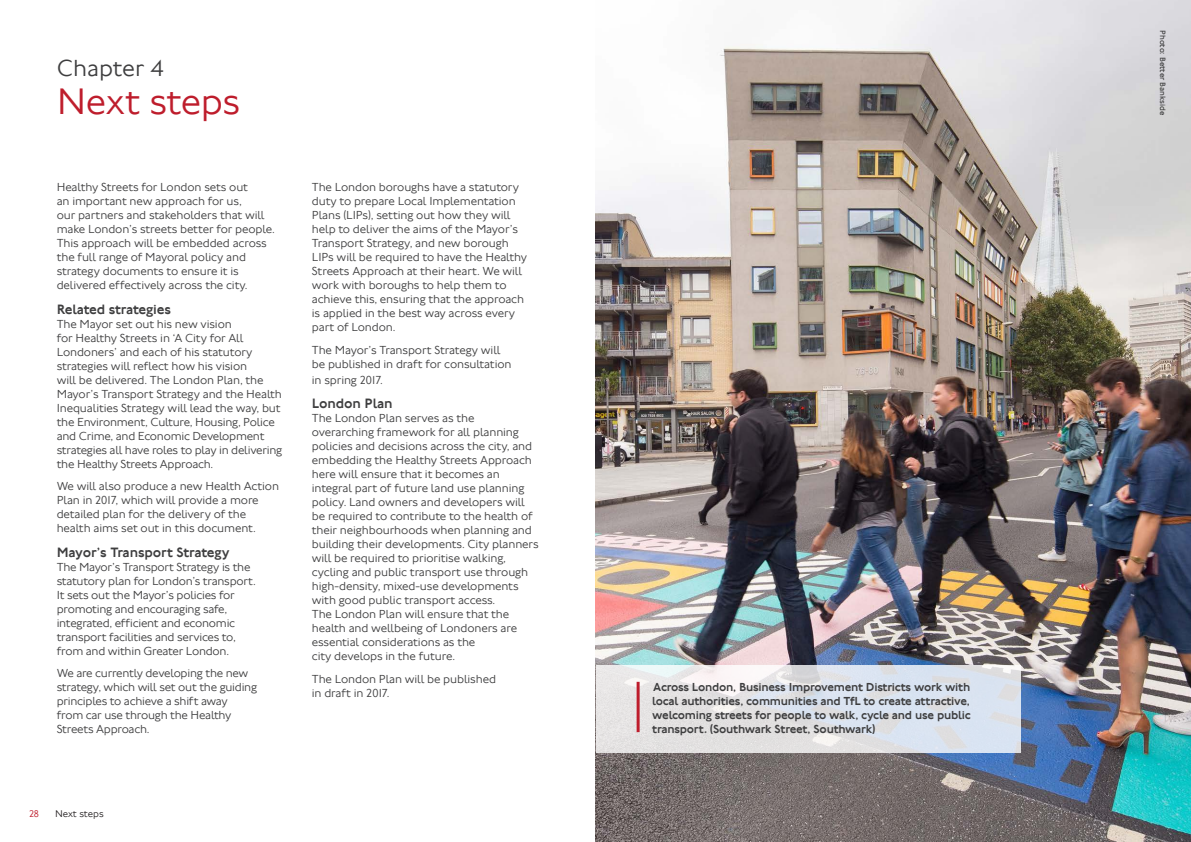
<style>
.page{position:relative;width:1191px;height:842px;background:#fff}
.page>*{position:absolute;margin:0;border:0;box-sizing:border-box;transform-origin:0 0}
.Major_Heading_38_38{font:300 38px "Johnston 100";letter-spacing:-.01em;color:#be1d2c}
.Minor_Heading_24_24{font:300 24px "Johnston 100";color:#3e3e3f}
.Body_12_14_90pc{font:500 14px "Johnston 100";letter-spacing:-.01em;color:#3e3e3f}
.Body_12_14_90pc-2{font:300 12px/14px "Johnston 100";letter-spacing:-.01em;color:#3e3e3f}
.Folio_Right_10_10{font:500 12px/14px "Johnston 100";letter-spacing:-.02em;color:#3e3e3f;text-align:justify}
.Folio_Left_10_10{font:300 10px "Johnston 100";letter-spacing:-.005em;color:#231f20}
.Folio_Left_10_10-2{font:300 10px "Johnston 100";color:#be1d2c}
.Folio_Right_10_10-2{font:8px "Johnston 100";color:#3e3e3f}
</style>
<div class="page">
<img style="left:595px;top:0;width:596px;height:842px">
<svg style="left:596px;top:665px;width:424px;height:87px;background:#e1e3e8"></svg>
<hr style="left:636px;top:682px;width:3px;height:50px;background:#be1d2c">
<p class="Minor_Heading_24_24" style="left:57px;top:54px;width:109px">Chapter 4</p>
<p class="Major_Heading_38_38" style="left:57px;top:80px;width:185px">Next steps</p>
<p class="Body_12_14_90pc-2" style="left:57px;top:180px;width:219px">Healthy Streets for London sets out<br>an important new approach for us,<br>our partners and stakeholders that will make London’s streets better for people.<br>This approach will be embedded across the full range of Mayoral policy and strategy documents to ensure it is delivered effectively across the city.</p>
<p class="Body_12_14_90pc" style="left:57px;top:301px;width:116px">Related strategies</p>
<p class="Body_12_14_90pc-2" style="left:57px;top:317px;width:227px">The Mayor set out his new vision<br>for Healthy Streets in ‘A City for All Londoners’ and each of his statutory strategies will reflect how his vision<br>will be delivered. The London Plan, the Mayor’s Transport Strategy and the Health Inequalities Strategy will lead the way, but the Environment, Culture, Housing, Police and Crime, and Economic Development strategies all have roles to play in delivering the Healthy Streets Approach.</p>
<p class="Body_12_14_90pc-2" style="left:57px;top:479px;width:224px">We will also produce a new Health Action Plan in 2017, which will provide a more detailed plan for the delivery of the health aims set out in this document.</p>
<p class="Body_12_14_90pc" style="left:57px;top:544px;width:174px">Mayor’s Transport Strategy</p>
<p class="Body_12_14_90pc-2" style="left:57px;top:560px;width:200px">The Mayor’s Transport Strategy is the statutory plan for London’s transport.<br>It sets out the Mayor’s policies for promoting and encouraging safe, integrated, efficient and economic transport facilities and services to, from and within Greater London.</p>
<p class="Body_12_14_90pc-2" style="left:57px;top:666px;width:202px">We are currently developing the new strategy, which will set out the guiding principles to achieve a shift away from car use through the Healthy<br>Streets Approach.</p>
<p class="Folio_Left_10_10-2" style="left:29px;top:808px;width:12px">28</p>
<p class="Folio_Left_10_10" style="left:55px;top:808px;width:50px">Next steps</p>
<p class="Body_12_14_90pc-2" style="left:312px;top:180px;width:217px">The London boroughs have a statutory duty to prepare Local Implementation Plans (LIPs), setting out how they will help to deliver the aims of the Mayor’s Transport Strategy, and new borough LIPs will be required to have the Healthy Streets Approach at their heart. We will work with boroughs to help them to achieve this, ensuring that the approach is applied in the best way across every part of London.</p>
<p class="Body_12_14_90pc-2" style="left:312px;top:343px;width:201px">The Mayor’s Transport Strategy will be published in draft for consultation</p>
<p class="Body_12_14_90pc-2" style="left:312px;top:373px;width:72px">in spring 2017.</p>
<p class="Body_12_14_90pc" style="left:312px;top:396px;width:82px">London Plan</p>
<p class="Body_12_14_90pc-2" style="left:312px;top:411px;width:228px">The London Plan serves as the overarching framework for all planning policies and decisions across the city, and embedding the Healthy Streets Approach here will ensure that it becomes an integral part of future land use planning policy. Land owners and developers will be required to contribute to the health of their neighbourhoods when planning and building their developments. City planners will be required to prioritise walking, cycling and public transport use through high-density, mixed-use developments with good public transport access.<br>The London Plan will ensure that the health and wellbeing of Londoners are essential considerations as the<br>city develops in the future.</p>
<p class="Body_12_14_90pc-2" style="left:312px;top:672px;width:186px">The London Plan will be published in draft in 2017.</p>
<p class="Folio_Right_10_10" style="left:652px;top:680px;width:320px">Across London, Business Improvement Districts work with local authorities, communities and TfL to create attractive, welcoming streets for people to walk, cycle and use public transport. (Southwark Street, Southwark)</p>
<p class="Folio_Right_10_10-2" style="left:1167px;top:30px;width:87px;rotate:90deg">Photo: Better Bankside</p>
</div>
